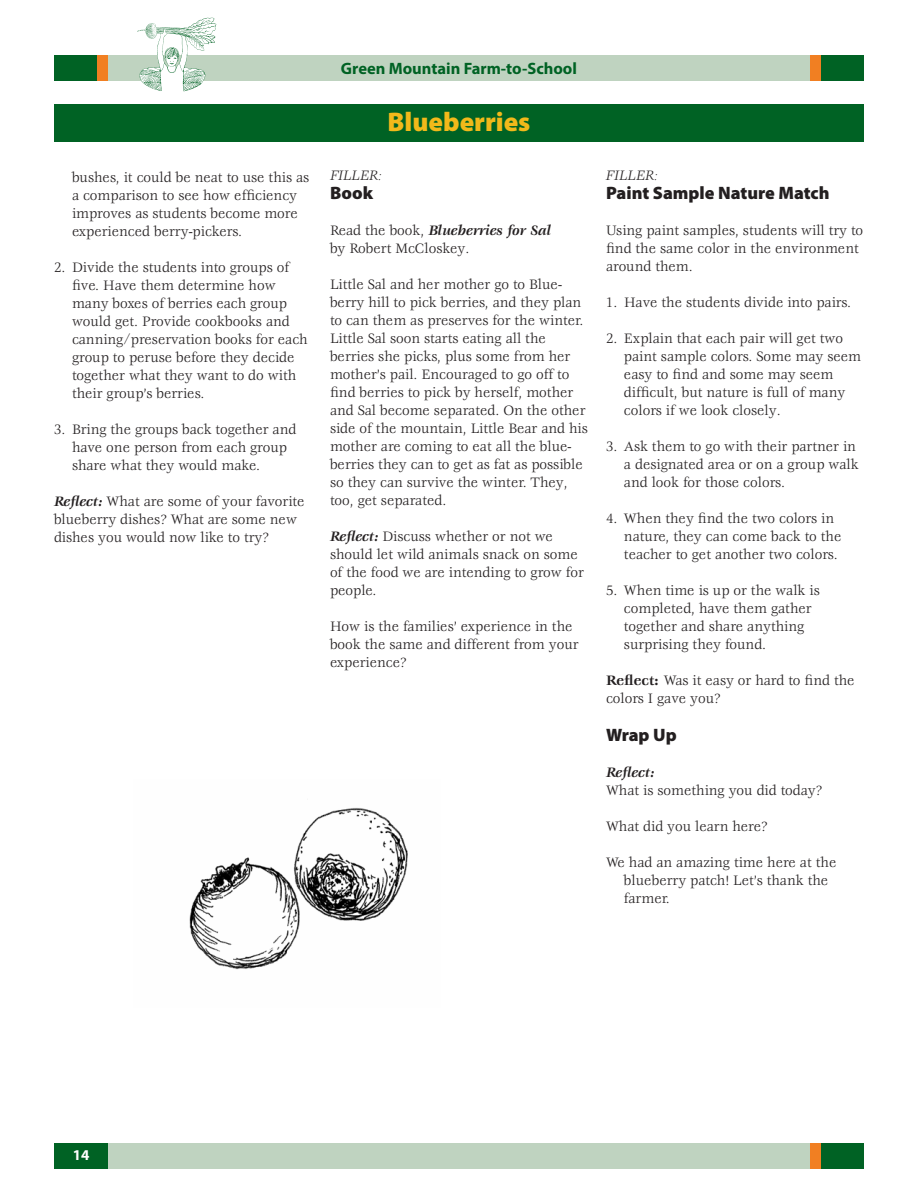
<style>
.page{position:relative;width:918px;height:1188px;background:#fff}
.page>*{position:absolute;margin:0;border:0;box-sizing:border-box;transform-origin:0 0}
.t1{font:900 27px "Myriad Pro";color:#f2b91a}
.t2{font:900 18px "Myriad Pro";color:#231f20}
.t3{font:700 16.5px "Myriad Pro";color:#006224}
.t4{font:15px/18px "Veljovic Std";color:#231f20;scale:.95 1}
.t5{font:italic 15px "Veljovic Std";color:#231f20;scale:.95 1}
.t6{font:italic 700 15px "Veljovic Std";color:#231f20;scale:.95 1}
.t7{font:700 15px "Myriad Pro";color:#fff}
.s1{font-weight:700;font-style:italic}
.s2{font-weight:700}
</style>
<div class="page">
<div style="left:54px;top:55px;width:43px;height:26px;background:#006224"></div>
<div style="left:54px;top:1143px;width:60px;height:26px;background:#006224"></div>
<div style="left:108px;top:55px;width:702px;height:26px;background:#bfd3c0"></div>
<div style="left:108px;top:1143px;width:702px;height:26px;background:#bfd3c0"></div>
<svg style="left:137px;top:18px;width:80px;height:74px"></svg>
<div style="left:97px;top:55px;width:11px;height:26px;background:#f17f22"></div>
<div style="left:821px;top:55px;width:43px;height:26px;background:#006224"></div>
<div style="left:810px;top:55px;width:11px;height:26px;background:#f17f22"></div>
<div style="left:821px;top:1143px;width:43px;height:26px;background:#006224"></div>
<div style="left:810px;top:1143px;width:11px;height:26px;background:#f17f22"></div>
<div style="left:54px;top:104px;width:810px;height:38px;background:#006224"></div>
<img style="left:189px;top:808px;width:219px;height:162px">
<p class="t4" style="left:72px;top:169px;width:251px">bushes, it could be neat to use this as a comparison to see how efficiency improves as students become more experienced berry-pickers.</p>
<p class="t4" style="left:72px;top:259px;width:250px;text-indent:-18px">2. Divide the students into groups of five. Have them determine how many boxes of berries each group would get. Provide cookbooks and canning/preservation books for each group to peruse before they decide together what they want to do with their group’s berries.</p>
<p class="t4" style="left:72px;top:421px;width:238px;text-indent:-18px">3. Bring the groups back together and have one person from each group share what they would make.</p>
<p class="t4" style="left:54px;top:493px;width:265px"><span class="s1">Reflect:</span> What are some of your favorite blueberry dishes? What are some new dishes you would now like to try?</p>
<p class="t3" style="left:341px;top:59px;width:238px">Green Mountain Farm-to-School</p>
<h1 class="t1" style="left:388px;top:106px;width:144px">Blueberries</h1>
<p class="t5" style="left:330px;top:167px;width:57px">FILLER:</p>
<p class="t2" style="left:330px;top:183px;width:45px">Book</p>
<p class="t4" style="left:330px;top:222px;width:234px">Read the book, <span class="s1">Blueberries for Sal </span>by Robert McCloskey.</p>
<p class="t4" style="left:330px;top:276px;width:273px">Little Sal and her mother go to Blue&shy;berry hill to pick berries, and they plan to can them as preserves for the winter.<br>Little Sal soon starts eating all the berries she picks, plus some from her mother’s pail. Encouraged to go off to find berries to pick by herself, mother and Sal become separated. On the other side of the mountain, Little Bear and his mother are coming to eat all the blue&shy;berries they can to get as fat as possible so they can survive the winter. They, too, get separated.</p>
<p class="t4" style="left:330px;top:528px;width:269px"><span class="s1">Reflect:</span> Discuss whether or not we should let wild animals snack on some of the food we are intending to grow for people.</p>
<p class="t4" style="left:330px;top:618px;width:263px">How is the families’ experience in the book the same and different from your experience?</p>
<p class="t5" style="left:606px;top:167px;width:57px">FILLER:</p>
<p class="t2" style="left:606px;top:183px;width:225px">Paint Sample Nature Match</p>
<p class="t4" style="left:606px;top:222px;width:272px">Using paint samples, students will try to find the same color in the environment around them.</p>
<p class="t4" style="left:606px;top:294px;width:260px">1. Have the students divide into pairs.</p>
<p class="t4" style="left:624px;top:330px;width:251px;text-indent:-18px">2. Explain that each pair will get two paint sample colors. Some may seem easy to find and some may seem difficult, but nature is full of many colors if we look closely.</p>
<p class="t4" style="left:624px;top:438px;width:249px;text-indent:-18px">3. Ask them to go with their partner in a designated area or on a group walk and look for those colors.</p>
<p class="t4" style="left:624px;top:510px;width:230px;text-indent:-18px">4. When they find the two colors in nature, they can come back to the teacher to get another two colors.</p>
<p class="t4" style="left:624px;top:582px;width:208px;text-indent:-18px">5. When time is up or the walk is completed, have them gather together and share anything surprising they found.</p>
<p class="t4" style="left:606px;top:672px;width:263px"><span class="s2">Reflect:</span> Was it easy or hard to find the colors I gave you?</p>
<p class="t2" style="left:606px;top:725px;width:72px">Wrap Up</p>
<p class="t6" style="left:606px;top:764px;width:53px">Reflect:</p>
<p class="t4" style="left:606px;top:782px;width:229px">What is something you did today?</p>
<p class="t4" style="left:606px;top:818px;width:172px">What did you learn here?</p>
<p class="t4" style="left:624px;top:854px;width:225px;text-indent:-18px">We had an amazing time here at the blueberry patch! Let’s thank the farmer.</p>
<p class="t7" style="left:73px;top:1147px;width:18px">14</p>
</div>
